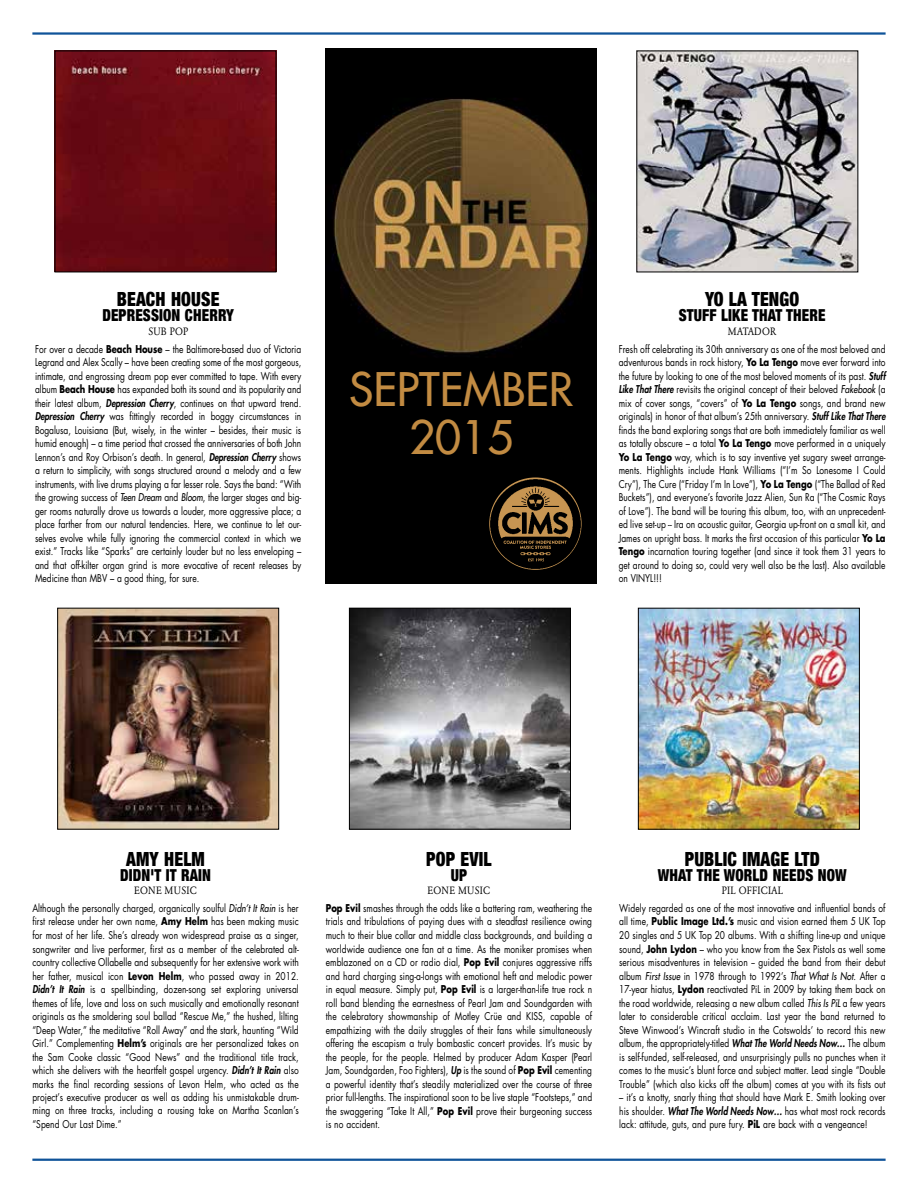
<style>
.page{position:relative;width:918px;height:1188px;background:#fff}
.page>*{position:absolute;margin:0;border:0;box-sizing:border-box;transform-origin:0 0}
.t1{font:45px/48px "Futura";color:#c28b42;text-align:center}
.t2{font:900 condensed 19.5px "Helvetica Neue";letter-spacing:.01em;color:#000;scale:.9 1}
.t3{font:900 condensed 16.5px "Helvetica Neue";letter-spacing:.01em;color:#000;scale:.9 1}
.t4{font:10.5px/13.5px "Futura";letter-spacing:.005em;color:#000;text-align:justify;scale:.8 1}
.t5{font:10.5px "Garamond BE";letter-spacing:.02em;color:#000;scale:.9 1}
.t6{font:10.5px "Garamond BE";color:#000;scale:.9 1}
.s1{font-weight:700}
.s2{font-weight:800;font-style:italic}
.s3{font-style:italic}
</style>
<div class="page">
<hr style="left:32px;top:1159px;width:854px;height:2px;background:#0f5399">
<hr style="left:32px;top:32px;width:854px;height:3px;background:#0f5399">
<div style="left:326px;top:49px;width:271px;height:535px;background:#000"></div>
<img style="left:332px;top:98px;width:259px;height:256px">
<img style="left:490px;top:478px;width:91px;height:91px">
<img style="left:640px;top:610px;width:218px;height:218px">
<div style="left:638px;top:608px;width:222px;height:222px;border:1px solid #000"></div>
<img style="left:351px;top:610px;width:218px;height:217px">
<div style="left:349px;top:608px;width:222px;height:221px;border:1px solid #000"></div>
<img style="left:59px;top:610px;width:218px;height:217px">
<div style="left:57px;top:608px;width:222px;height:221px;border:1px solid #000"></div>
<img style="left:639px;top:53px;width:217px;height:217px">
<img style="left:57px;top:53px;width:217px;height:217px">
<div style="left:55px;top:51px;width:221px;height:221px;border:1px solid #000"></div>
<h2 class="t2" style="left:117px;top:283px;width:116px">BEACH HOUSE</h2>
<h3 class="t3" style="left:102px;top:302px;width:148px">DEPRESSION CHERRY</h3>
<p class="t5" style="left:148px;top:325px;width:46px">SUB POP</p>
<p class="t4" style="left:35px;top:342px;width:334px">For over a decade <span class="s1">Beach House</span> – the Baltimore-based duo of Victoria Legrand and Alex Scally – have been creating some of the most gorgeous, intimate, and engrossing dream pop ever committed to tape. With every album <span class="s1">Beach House</span> has expanded both its sound and its popularity and their latest album, <span class="s2">Depression Cherry</span>, continues on that upward trend.<br><span class="s2">Depression Cherry</span> was fittingly recorded in boggy circumstances in Bogalusa, Louisiana (But, wisely, in the winter – besides, their music is humid enough) – a time period that crossed the anniversaries of both John Lennon’s and Roy Orbison’s death. In general, <span class="s2">Depression Cherry</span> shows a return to simplicity, with songs structured around a melody and a few instruments, with live drums playing a far lesser role. Says the band: “With the growing success of <span class="s3">Teen Dream</span> and <span class="s3">Bloom</span>, the larger stages and big&shy;ger rooms naturally drove us towards a louder, more aggressive place; a place farther from our natural tendencies. Here, we continue to let our&shy;selves evolve while fully ignoring the commercial context in which we exist.” Tracks like “Sparks” are certainly louder but no less enveloping – and that off-kilter organ grind is more evocative of recent releases by Medicine than MBV – a good thing, for sure.</p>
<h1 class="t1" style="left:349px;top:365px;width:226px">SEPTEMBER<br>2015</h1>
<h2 class="t2" style="left:705px;top:283px;width:106px">YO LA TENGO</h2>
<h3 class="t3" style="left:679px;top:302px;width:165px">STUFF LIKE THAT THERE</h3>
<p class="t6" style="left:728px;top:325px;width:55px">MATADOR</p>
<p class="t4" style="left:619px;top:342px;width:335px">Fresh off celebrating its 30th anniversary as one of the most beloved and adventurous bands in rock history, <span class="s1">Yo La Tengo</span> move ever forward into the future by looking to one of the most beloved moments of its past. <span class="s2">Stuff Like That There</span> revisits the original concept of their beloved <span class="s3">Fakebook</span> (a mix of cover songs, “covers” of <span class="s1">Yo La Tengo</span> songs, and brand new originals) in honor of that album’s 25th anniversary. <span class="s2">Stuff Like That There </span>finds the band exploring songs that are both immediately familiar as well as totally obscure – a total <span class="s1">Yo La Tengo</span> move performed in a uniquely <span class="s1">Yo La Tengo</span> way, which is to say inventive yet sugary sweet arrange&shy;ments. Highlights include Hank Williams (“I’m So Lonesome I Could Cry”), The Cure (“Friday I’m In Love”), <span class="s1">Yo La Tengo</span> (“The Ballad of Red Buckets”), and everyone’s favorite Jazz Alien, Sun Ra (“The Cosmic Rays of Love”). The band will be touring this album, too, with an unprecedent&shy;ed live set-up -- Ira on acoustic guitar, Georgia up-front on a small kit, and James on upright bass. It marks the first occasion of this particular <span class="s1">Yo La Tengo</span> incarnation touring together (and since it took them 31 years to get around to doing so, could very well also be the last). Also available on VINYL!!!</p>
<h2 class="t2" style="left:126px;top:843px;width:89px">AMY HELM</h2>
<h3 class="t3" style="left:120px;top:861px;width:103px">DIDN'T IT RAIN</h3>
<p class="t5" style="left:134px;top:884px;width:71px">EONE MUSIC</p>
<p class="t4" style="left:32px;top:901px;width:335px">Although the personally charged, organically soulful <span class="s3">Didn’t It Rain</span> is her first release under her own name, <span class="s1">Amy Helm</span> has been making music for most of her life. She’s already won widespread praise as a singer, songwriter and live performer, first as a member of the celebrated alt&shy;country collective Ollabelle and subsequently for her extensive work with her father, musical icon <span class="s1">Levon Helm</span>, who passed away in 2012.<br><span class="s2">Didn’t It Rain</span> is a spellbinding, dozen-song set exploring universal themes of life, love and loss on such musically and emotionally resonant originals as the smoldering soul ballad “Rescue Me,” the hushed, lilting “Deep Water,” the meditative “Roll Away” and the stark, haunting “Wild Girl.” Complementing <span class="s1">Helm’s</span> originals are her personalized takes on the Sam Cooke classic “Good News” and the traditional title track, which she delivers with the heartfelt gospel urgency. <span class="s2">Didn’t It Rain</span> also marks the final recording sessions of Levon Helm, who acted as the project’s executive producer as well as adding his unmistakable drum&shy;ming on three tracks, including a rousing take on Martha Scanlan’s “Spend Our Last Dime.”</p>
<h2 class="t2" style="left:426px;top:843px;width:74px">POP EVIL</h2>
<h3 class="t3" style="left:451px;top:861px;width:20px">UP</h3>
<p class="t5" style="left:428px;top:884px;width:71px">EONE MUSIC</p>
<p class="t4" style="left:326px;top:901px;width:335px"><span class="s1">Pop Evil</span> smashes through the odds like a battering ram, weathering the trials and tribulations of paying dues with a steadfast resilience owing much to their blue collar and middle class backgrounds, and building a worldwide audience one fan at a time. As the moniker promises when emblazoned on a CD or radio dial, <span class="s1">Pop Evil</span> conjures aggressive riffs and hard charging sing-a-longs with emotional heft and melodic power in equal measure. Simply put, <span class="s1">Pop Evil</span> is a larger-than-life true rock n roll band blending the earnestness of Pearl Jam and Soundgarden with the celebratory showmanship of Motley Crüe and KISS, capable of empathizing with the daily struggles of their fans while simultaneously offering the escapism a truly bombastic concert provides. It’s music by the people, for the people. Helmed by producer Adam Kasper (Pearl Jam, Soundgarden, Foo Fighters), <span class="s2">Up</span> is the sound of <span class="s1">Pop Evil</span> cementing a powerful identity that’s steadily materialized over the course of three prior full-lengths. The inspirational soon to be live staple “Footsteps,” and the swaggering “Take It All,” <span class="s1">Pop Evil</span> prove their burgeoning success is no accident.</p>
<h2 class="t2" style="left:685px;top:843px;width:152px">PUBLIC IMAGE LTD</h2>
<h3 class="t3" style="left:658px;top:861px;width:211px">WHAT THE WORLD NEEDS NOW</h3>
<p class="t5" style="left:722px;top:884px;width:70px">PIL OFFICIAL</p>
<p class="t4" style="left:619px;top:901px;width:335px">Widely regarded as one of the most innovative and influential bands of all time, <span class="s1">Public Image Ltd.’s</span> music and vision earned them 5 UK Top 20 singles and 5 UK Top 20 albums. With a shifting line-up and unique sound, <span class="s1">John Lydon</span> – who you know from the Sex Pistols as well some serious misadventures in television -- guided the band from their debut album <span class="s3">First Issue</span> in 1978 through to 1992’s <span class="s3">That What Is Not</span>. After a 17-year hiatus, <span class="s1">Lydon</span> reactivated PiL in 2009 by taking them back on the road worldwide, releasing a new album called <span class="s3">This Is PiL</span> a few years later to considerable critical acclaim. Last year the band returned to Steve Winwood’s Wincraft studio in the Cotswolds’ to record this new album, the appropriately-titled <span class="s2">What The World Needs Now…</span> The album is self-funded, self-released, and unsurprisingly pulls no punches when it comes to the music’s blunt force and subject matter. Lead single “Double Trouble” (which also kicks off the album) comes at you with its fists out</p>
<p class="t4" style="left:619px;top:1090px;width:334px">– it’s a knotty, snarly thing that should have Mark E. Smith looking over his shoulder. <span class="s2">What The World Needs Now…</span> has what most rock records lack: attitude, guts, and pure fury. <span class="s1">PiL</span> are back with a vengeance!</p>
</div>
